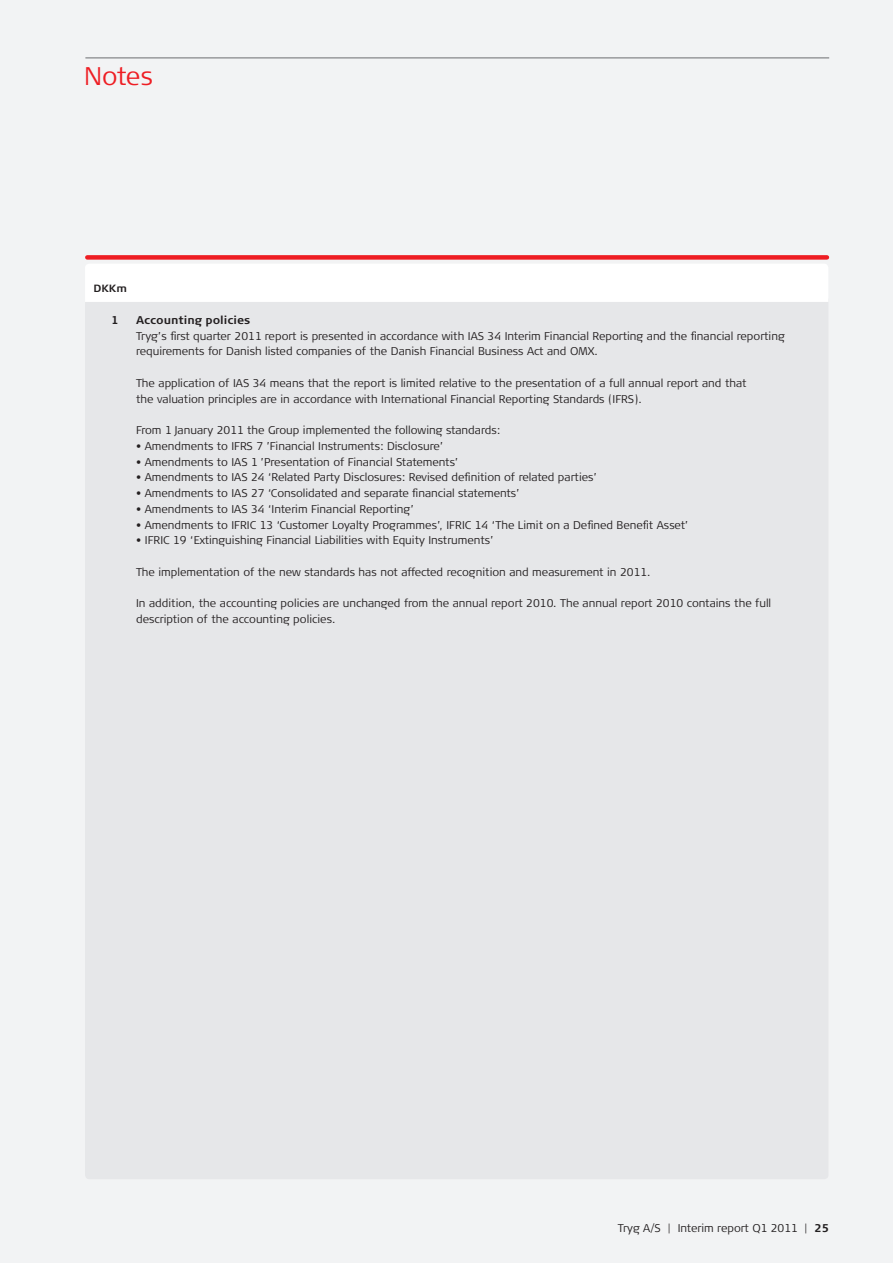
<style>
.page{position:relative;width:893px;height:1263px;background:#f2f3f4}
.page>*{position:absolute;margin:0;border:0;box-sizing:border-box;transform-origin:0 0}
.Header{font:25.5px "TRYG Light TF";letter-spacing:-.02em;color:#ee1d23}
.R_6sp_brød{font:11.25px/15.8px "TRYG Light TF";color:#231f20}
.R_6sp_fed{font:11.25px/15.8px "TRYG Light TF";color:#231f20}
.R_6sp_fed-2{font:11.25px "TRYG Bold TF";color:#231f20}
.R_6sp_fed_top{font:10.5px "TRYG Bold TF";color:#231f20}
.s1{font-family:"TRYG Bold TF"}
</style>
<div class="page">
<div style="left:85px;top:302px;width:743px;height:877px;background:#e6e7e9"></div>
<div style="left:85px;top:264px;width:743px;height:38px;background:#fff"></div>
<div style="left:87px;top:255px;width:740px;height:5px;background:#ee1d23"></div>
<hr style="left:85px;top:58px;width:744px;height:1px;background:#6c6d70">
<p class="Header" style="left:84px;top:61px;width:70px">Notes</p>
<p class="R_6sp_fed_top" style="left:94px;top:282px;width:35px">DKKm</p>
<p class="R_6sp_fed-2" style="left:112px;top:313px;width:9px">1</p>
<p class="R_6sp_fed-2" style="left:136px;top:313px;width:116px">Accounting policies</p>
<p class="R_6sp_fed" style="left:136px;top:328px;width:650px">Tryg’s first quarter 2011 report is presented in accordance with IAS 34 Interim Financial Reporting and the financial reporting requirements for Danish listed companies of the Danish Financial Business Act and OMX.</p>
<p class="R_6sp_brød" style="left:136px;top:375px;width:612px">The application of IAS 34 means that the report is limited relative to the presentation of a full annual report and that the valuation principles are in accordance with International Financial Reporting Standards (IFRS).</p>
<p class="R_6sp_brød" style="left:136px;top:422px;width:366px">From 1 January 2011 the Group implemented the following standards:</p>
<p class="R_6sp_brød" style="left:136px;top:438px;width:309px">• Amendments to IFRS 7 ’Financial Instruments: Disclosure’</p>
<p class="R_6sp_brød" style="left:136px;top:454px;width:324px">• Amendments to IAS 1 ’Presentation of Financial Statements’</p>
<p class="R_6sp_brød" style="left:136px;top:469px;width:462px">• Amendments to IAS 24 ‘Related Party Disclosures: Revised definition of related parties’</p>
<p class="R_6sp_brød" style="left:136px;top:485px;width:385px">• Amendments to IAS 27 ‘Consolidated and separate financial statements’</p>
<p class="R_6sp_brød" style="left:136px;top:501px;width:279px">• Amendments to IAS 34 ‘Interim Financial Reporting’</p>
<p class="R_6sp_brød" style="left:136px;top:517px;width:554px">• Amendments to IFRIC 13 ‘Customer Loyalty Programmes’, IFRIC 14 ‘The Limit on a Defined Benefit Asset’</p>
<p class="R_6sp_brød" style="left:136px;top:532px;width:359px">• IFRIC 19 ‘Extinguishing Financial Liabilities with Equity Instruments’</p>
<p class="R_6sp_brød" style="left:136px;top:564px;width:516px">The implementation of the new standards has not affected recognition and measurement in 2011.</p>
<p class="R_6sp_brød" style="left:136px;top:595px;width:637px">In addition, the accounting policies are unchanged from the annual report 2010. The annual report 2010 contains the full description of the accounting policies.</p>
<p class="R_6sp_brød" style="left:618px;top:1220px;width:213px">Tryg A/S | Interim report Q1 2011 | <span class="s1">25</span></p>
</div>
